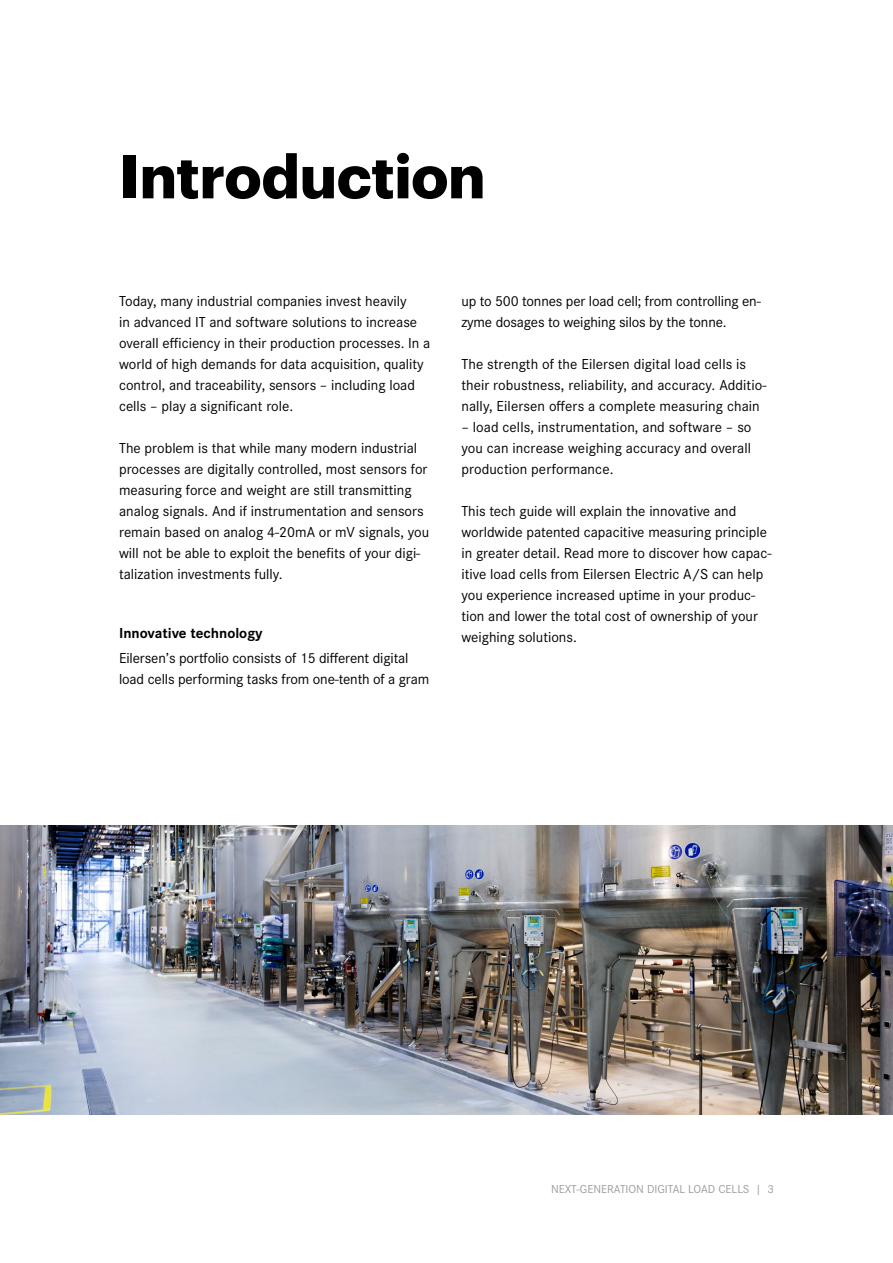
<style>
.page{position:relative;width:893px;height:1263px;background:#fff}
.page>*{position:absolute;margin:0;border:0;box-sizing:border-box;transform-origin:0 0}
.t1{font:700 60px "Graphik";letter-spacing:-.005em;color:#000}
.t2{font:15px/21px "Corporate S";color:#000}
.t3{font:700 15px "Corporate S";color:#000}
.t4{font:12px "Corporate S";color:#9d9d9c}
</style>
<div class="page">
<img style="left:0;top:825px;width:893px;height:289px">
<h1 class="t1" style="left:119px;top:130px;width:368px">Introduction</h1>
<p class="t2" style="left:119px;top:290px;width:313px">Today, many industrial companies invest heavily<br>in advanced IT and software solutions to increase overall efficiency in their production processes. In a world of high demands for data acquisition, quality control, and traceability, sensors – including load cells – play a significant role.</p>
<p class="t2" style="left:119px;top:437px;width:312px">The problem is that while many modern industrial processes are digitally controlled, most sensors for measuring force and weight are still transmitting analog signals. And if instrumentation and sensors remain based on analog 4-20mA or mV signals, you will not be able to exploit the benefits of your digi&shy;talization investments fully.</p>
<p class="t3" style="left:119px;top:623px;width:145px">Innovative technology</p>
<p class="t2" style="left:119px;top:647px;width:312px">Eilersen’s portfolio consists of 15 different digital load cells performing tasks from one-tenth of a gram</p>
<p class="t2" style="left:461px;top:290px;width:301px">up to 500 tonnes per load cell; from controlling en&shy;zyme dosages to weighing silos by the tonne.</p>
<p class="t2" style="left:461px;top:353px;width:307px">The strength of the Eilersen digital load cells is their robustness, reliability, and accuracy. Additio&shy;nally, Eilersen offers a complete measuring chain</p>
<p class="t2" style="left:461px;top:416px;width:292px;text-align:justify">– load cells, instrumentation, and software – so you can increase weighing accuracy and overall production performance.</p>
<p class="t2" style="left:461px;top:500px;width:312px">This tech guide will explain the innovative and worldwide patented capacitive measuring principle in greater detail. Read more to discover how capac&shy;itive load cells from Eilersen Electric A/S can help you experience increased uptime in your produc&shy;tion and lower the total cost of ownership of your weighing solutions.</p>
<p class="t4" style="left:551px;top:1181px;width:224px">NEXT-GENERATION DIGITAL LOAD CELLS | 3</p>
</div>
